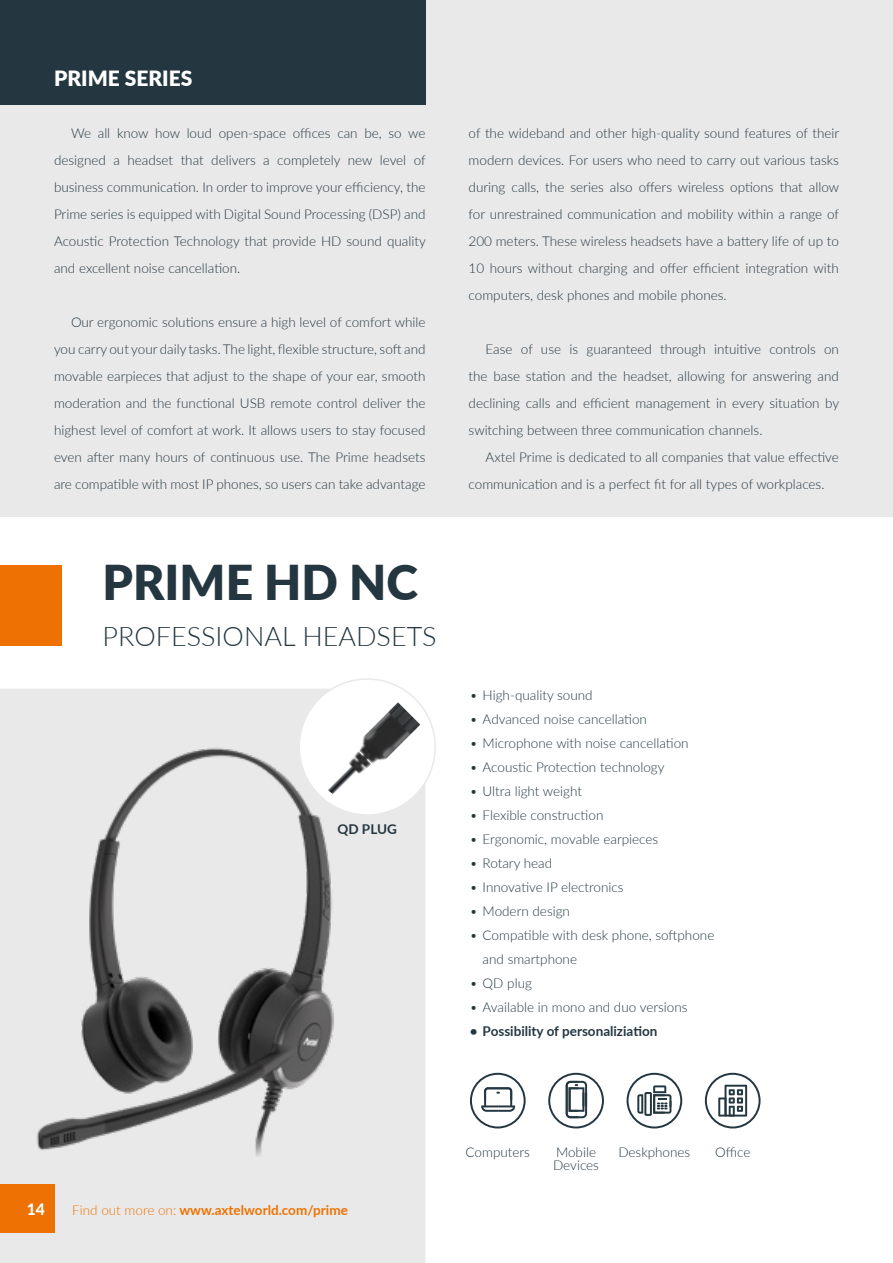
<style>
.page{position:relative;width:893px;height:1263px;background:#fff}
.page>*{position:absolute;margin:0;border:0;box-sizing:border-box;transform-origin:0 0}
.t1{font:900 48px "Lato";color:#243741}
.t2{font:300 27px "Lato";color:#243741}
.t3{font:900 21px "Lato";color:#fff}
.t4{font:800 15.75px "Lato";color:#fff}
.t5{font:300 13.5px/27px "Lato";color:#243741;text-align:justify}
.t6{font:700 13.5px "Lato";color:#ee7203}
.t7{font:700 13.5px "Lato";color:#243741}
.s1{font-weight:300}
</style>
<div class="page">
<div style="left:0;top:689px;width:426px;height:574px;background:#e9e9e9"></div>
<div style="left:0;top:0;width:893px;height:516px;background:#e9e9e9"></div>
<div style="left:0;top:0;width:426px;height:104px;background:#243741"></div>
<div style="left:0;top:565px;width:62px;height:80px;background:#ee7203"></div>
<svg style="left:705px;top:1073px;width:55px;height:55px"></svg>
<svg style="left:470px;top:1073px;width:56px;height:55px"></svg>
<svg style="left:548px;top:1073px;width:56px;height:55px"></svg>
<svg style="left:627px;top:1073px;width:55px;height:55px"></svg>
<img style="left:0;top:747px;width:401px;height:427px">
<svg style="left:298px;top:678px;width:138px;height:138px"></svg>
<img style="left:320px;top:702px;width:100px;height:99px">
<div style="left:0;top:1184px;width:55px;height:49px;background:#ee7203"></div>
<h3 class="t3" style="left:54px;top:63px;width:140px">PRIME SERIES</h3>
<p class="t5" style="left:54px;top:120px;width:373px;text-indent:17px">We all know how loud open-space offices can be, so we designed a headset that delivers a completely new level of business communication. In order to improve your efficiency, the Prime series is equipped with Digital Sound Processing (DSP) and Acoustic Protection Technology that provide HD sound quality and excellent noise cancellation.</p>
<p class="t5" style="left:54px;top:309px;width:373px;text-indent:17px">Our ergonomic solutions ensure a high level of comfort while you carry out your daily tasks. The light, flexible structure, soft and movable earpieces that adjust to the shape of your ear, smooth moderation and the functional USB remote control deliver the highest level of comfort at work. It allows users to stay focused even after many hours of continuous use. The Prime headsets are compatible with most IP phones, so users can take advantage</p>
<h1 class="t1" style="left:103px;top:547px;width:317px">PRIME HD NC</h1>
<h2 class="t2" style="left:103px;top:617px;width:336px">PROFESSIONAL HEADSETS</h2>
<p class="t7" style="left:338px;top:819px;width:61px">QD PLUG</p>
<p class="t5" style="left:469px;top:120px;width:372px">of the wideband and other high-quality sound features of their modern devices. For users who need to carry out various tasks during calls, the series also offers wireless options that allow for unrestrained communication and mobility within a range of 200 meters. These wireless headsets have a battery life of up to 10 hours without charging and offer efficient integration with computers, desk phones and mobile phones.</p>
<p class="t5" style="left:469px;top:336px;width:372px;text-indent:17px">Ease of use is guaranteed through intuitive controls on the base station and the headset, allowing for answering and declining calls and efficient management in every situation by switching between three communication channels.</p>
<p class="t5" style="left:469px;top:444px;width:372px;text-indent:17px">Axtel Prime is dedicated to all companies that value effective communication and is a perfect fit for all types of workplaces.</p>
<p class="t5" style="left:470px;top:681px;width:124px">• High-quality sound</p>
<p class="t5" style="left:470px;top:705px;width:179px">• Advanced noise cancellation</p>
<p class="t5" style="left:470px;top:729px;width:220px">• Microphone with noise cancellation</p>
<p class="t5" style="left:470px;top:753px;width:196px">• Acoustic Protection technology</p>
<p class="t5" style="left:470px;top:777px;width:114px">• Ultra light weight</p>
<p class="t5" style="left:470px;top:801px;width:135px">• Flexible construction</p>
<p class="t5" style="left:470px;top:825px;width:190px">• Ergonomic, movable earpieces</p>
<p class="t5" style="left:470px;top:849px;width:84px">• Rotary head</p>
<p class="t5" style="left:470px;top:873px;width:155px">• Innovative IP electronics</p>
<p class="t5" style="left:470px;top:897px;width:102px">• Modern design</p>
<p class="t5" style="left:483px;top:922px;width:233px;line-height:24px;text-indent:-13px">• Compatible with desk phone, softphone and smartphone</p>
<p class="t5" style="left:470px;top:969px;width:64px">• QD plug</p>
<p class="t5" style="left:470px;top:993px;width:219px">• Available in mono and duo versions</p>
<p class="t7" style="left:470px;top:1021px;width:189px">• Possibility of personaliziation</p>
<p class="t4" style="left:27px;top:1197px;width:20px">14</p>
<p class="t6" style="left:72px;top:1200px;width:277px"><span class="s1">Find out more on:</span> www.axtelworld.com/prime</p>
<p class="t5" style="left:466px;top:1138px;width:66px">Computers</p>
<p class="t5" style="left:553px;top:1144px;width:47px;line-height:13.5px">Mobile<br>Devices</p>
<p class="t5" style="left:618px;top:1138px;width:73px">Deskphones</p>
<p class="t5" style="left:715px;top:1138px;width:37px">Office</p>
</div>
